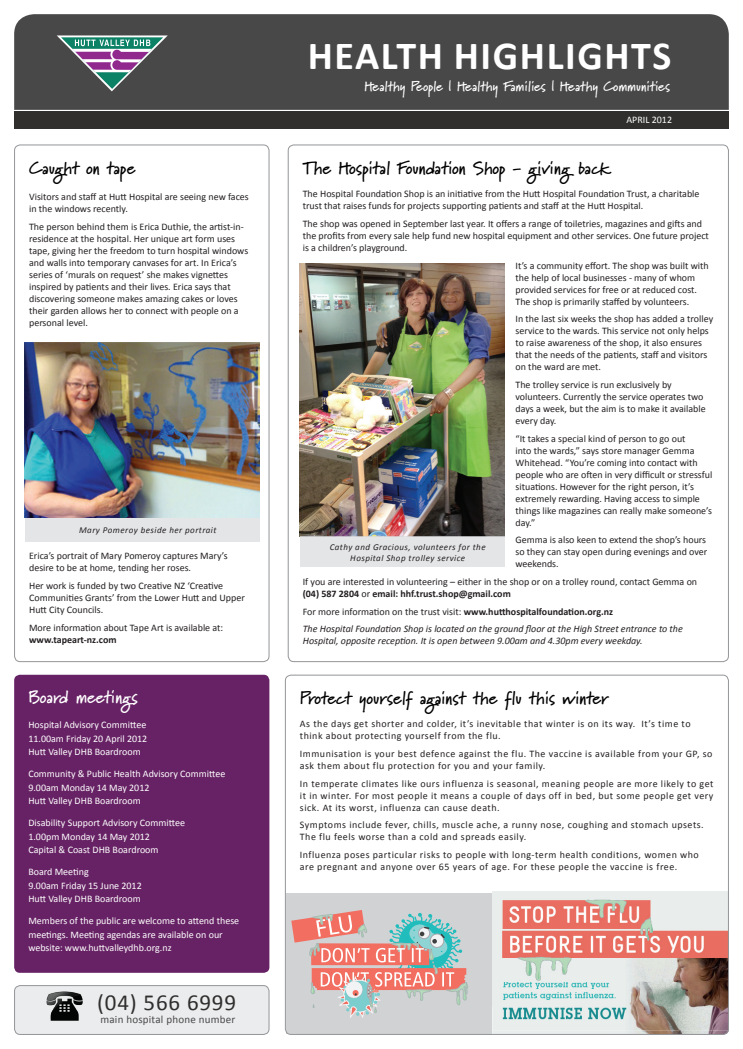
<style>
.page{position:relative;width:743px;height:1049px;background:#fff}
.page>*{position:absolute;margin:0;border:0;box-sizing:border-box;transform-origin:0 0}
.t1{font:700 40px "Calibri";letter-spacing:.04em;color:#fff}
.t2{font:23px "Calibri";letter-spacing:.035em;color:#302f2e}
.t3{font:700 18px "Marydale";color:#000}
.t4{font:700 18px "Marydale";color:#fff}
.t5{font:700 14px "Marydale";color:#fff}
.t6{font:11px "Calibri";letter-spacing:.02em;color:#494a4a}
.t7{font:10px/12px "Calibri";color:#231f20}
.t8{font:10px/12px "Calibri";letter-spacing:.05em;color:#231f20}
.t9{font:10px/13.5px "Calibri";color:#fff}
.t10{font:italic 10px/17.7px "Calibri";color:#231f20}
.t11{font:700 10px "Calibri";color:#231f20}
.t12{font:italic 9px/10.8px "Calibri";letter-spacing:.05em;color:#231f20;text-align:center}
.s1{font-weight:700}
.s2{font-style:normal}
.s3{font-weight:700;font-style:normal}
</style>
<div class="page">
<div style="left:286px;top:893px;width:205px;height:141px;background:#d1d2d4"></div>
<div style="left:14px;top:111px;width:715px;height:17px;background:#302f2e"></div>
<div style="left:14px;top:14px;width:715px;height:96px;background:#494848"></div>
<svg style="left:57px;top:35px;width:111px;height:56px;background:#686f78"></svg>
<div style="left:14px;top:675px;width:255px;height:298px;background:#672265;border-radius:6px"></div>
<svg style="left:15px;top:985px;width:254px;height:49px;background:#dddedf"></svg>
<div style="left:14px;top:985px;width:255px;height:50px;border:1px solid #939598;border-radius:6px"></div>
<div style="left:14px;top:145px;width:255px;height:517px;border:1px solid #939598;border-radius:6px"></div>
<div style="left:25px;top:517px;width:235px;height:25px;background:#e4e5e7"></div>
<img style="left:25px;top:342px;width:235px;height:175px">
<img style="left:300px;top:263px;width:204px;height:274px">
<div style="left:300px;top:537px;width:204px;height:30px;background:#e4e5e7"></div>
<img style="left:492px;top:892px;width:236px;height:142px">
<svg style="left:291px;top:910px;width:177px;height:107px"></svg>
<h3 class="t3" style="left:29px;top:157px;width:108px">Caught on tape</h3>
<p class="t7" style="left:29px;top:190px;width:221px">Visitors and staff at Hutt Hospital are seeing new faces in the windows recently.</p>
<p class="t7" style="left:29px;top:220px;width:221px">The person behind them is Erica Duthie, the artist-in&shy;residence at the hospital. Her unique art form uses tape, giving her the freedom to turn hospital windows and walls into temporary canvases for art. In Erica’s series of ‘murals on request’ she makes vignettes inspired by patients and their lives. Erica says that discovering someone makes amazing cakes or loves their garden allows her to connect with people on a personal level.</p>
<p class="t12" style="left:79px;top:524px;width:139px">Mary Pomeroy beside her portrait</p>
<p class="t7" style="left:29px;top:550px;width:200px">Erica’s portrait of Mary Pomeroy captures Mary’s desire to be at home, tending her roses.</p>
<p class="t7" style="left:29px;top:579px;width:217px">Her work is funded by two Creative NZ ‘Creative<br>Communities Grants’ from the Lower Hutt and Upper<br>Hutt City Councils.</p>
<p class="t7" style="left:29px;top:621px;width:196px">More information about Tape Art is available at:</p>
<p class="t11" style="left:29px;top:633px;width:89px">www.tapeart-nz.com</p>
<h3 class="t4" style="left:28px;top:686px;width:111px">Board meetings</h3>
<p class="t9" style="left:28px;top:717px;width:120px;text-align:justify">Hospital Advisory Committee 11.00am Friday 20 April 2012<br>Hutt Valley DHB Boardroom</p>
<p class="t9" style="left:28px;top:766px;width:198px">Community &amp; Public Health Advisory Committee<br>9.00am Monday 14 May 2012<br>Hutt Valley DHB Boardroom</p>
<p class="t9" style="left:28px;top:815px;width:158px">Disability Support Advisory Committee<br>1.00pm Monday 14 May 2012<br>Capital &amp; Coast DHB Boardroom</p>
<p class="t9" style="left:28px;top:864px;width:115px">Board Meeting<br>9.00am Friday 15 June 2012<br>Hutt Valley DHB Boardroom</p>
<p class="t9" style="left:28px;top:913px;width:212px">Members of the public are welcome to attend these meetings. Meeting agendas are available on our website: www.huttvalleydhb.org.nz</p>
<h2 class="t2" style="left:97px;top:988px;width:140px">(04) 566 6999</h2>
<p class="t6" style="left:100px;top:1012px;width:136px">main hospital phone number</p>
<h1 class="t1" style="left:308px;top:31px;width:365px">Health Highlights</h1>
<h3 class="t5" style="left:364px;top:78px;width:307px">Healthy People | Healthy Families | Heathy Communities</h3>
<p class="t9" style="left:626px;top:112px;width:47px">April 2012</p>
<h3 class="t3" style="left:303px;top:157px;width:309px">The Hospital Foundation Shop - giving back</h3>
<p class="t7" style="left:303px;top:187px;width:398px">The Hospital Foundation Shop is an initiative from the Hutt Hospital Foundation Trust, a charitable trust that raises funds for projects supporting patients and staff at the Hutt Hospital.</p>
<p class="t7" style="left:303px;top:217px;width:408px">The shop was opened in September last year. It offers a range of toiletries, magazines and gifts and the profits from every sale help fund new hospital equipment and other services. One future project is a children’s playground.</p>
<p class="t7" style="left:515px;top:259px;width:195px">It’s a community effort. The shop was built with the help of local businesses - many of whom provided services for free or at reduced cost.<br>The shop is primarily staffed by volunteers.</p>
<p class="t7" style="left:515px;top:312px;width:199px">In the last six weeks the shop has added a trolley service to the wards. This service not only helps to raise awareness of the shop, it also ensures that the needs of the patients, staff and visitors on the ward are met.</p>
<p class="t7" style="left:515px;top:378px;width:192px">The trolley service is run exclusively by volunteers. Currently the service operates two days a week, but the aim is to make it available every day.</p>
<p class="t7" style="left:515px;top:432px;width:198px">“It takes a special kind of person to go out<br>into the wards,” says store manager Gemma Whitehead. “You’re coming into contact with people who are often in very difficult or stressful situations. However for the right person, it’s extremely rewarding. Having access to simple things like magazines can really make someone’s day.”</p>
<p class="t7" style="left:515px;top:533px;width:193px">Gemma is also keen to extend the shop’s hours so they can stay open during evenings and over weekends.</p>
<p class="t7" style="left:303px;top:575px;width:396px">If you are interested in volunteering – either in the shop or on a trolley round, contact Gemma on <span class="s1">(04) 587 2804</span> or <span class="s1">email: hhf.trust.shop@gmail.com</span></p>
<p class="t10" style="left:303px;top:602px;width:381px"><span class="s2">For more information on the trust visit:</span> <span class="s3">www.hutthospitalfoundation.org.nz<br></span>The Hospital Foundation Shop is located on the ground floor at the High Street entrance to the</p>
<p class="t10" style="left:303px;top:632px;width:341px">Hospital, opposite reception. It is open between 9.00am and 4.30pm every weekday.</p>
<p class="t12" style="left:330px;top:541px;width:157px">Cathy and Gracious, volunteers for the<br>Hospital Shop trolley service</p>
<h3 class="t3" style="left:300px;top:687px;width:310px">Protect yourself against the flu this winter</h3>
<p class="t8" style="left:300px;top:717px;width:392px">As the days get shorter and colder, it’s inevitable that winter is on its way. It’s time to think about protecting yourself from the flu.</p>
<p class="t8" style="left:300px;top:747px;width:414px">Immunisation is your best defence against the flu. The vaccine is available from your GP, so ask them about flu protection for you and your family.</p>
<p class="t7" style="left:300px;top:777px;width:415px;text-align:justify">In temperate climates like ours influenza is seasonal, meaning people are more likely to get it in winter. For most people it means a couple of days off in bed, but some people get very sick. At its worst, influenza can cause death.</p>
<p class="t8" style="left:300px;top:818px;width:405px">Symptoms include fever, chills, muscle ache, a runny nose, coughing and stomach upsets.<br>The flu feels worse than a cold and spreads easily.</p>
<p class="t8" style="left:300px;top:848px;width:400px">Influenza poses particular risks to people with long-term health conditions, women who are pregnant and anyone over 65 years of age. For these people the vaccine is free.</p>
</div>
